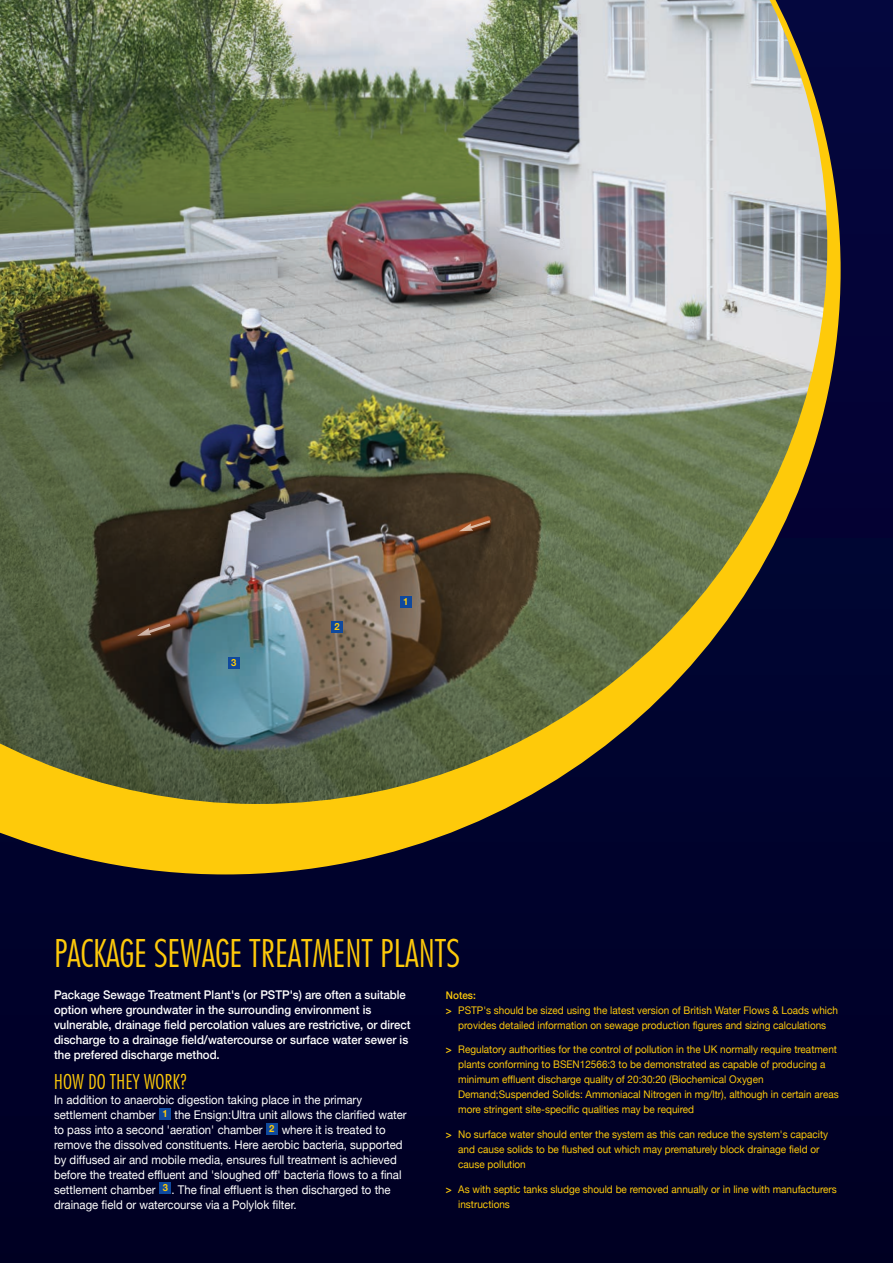
<style>
.page{position:relative;width:893px;height:1263px;background:#000029}
.page>*{position:absolute;margin:0;border:0;box-sizing:border-box;transform-origin:0 0}
.t1{font:300 condensed 39.3px "Futura BT";letter-spacing:-.01em;color:#feca0a}
.t2{font:300 condensed 21px "Futura BT";color:#feca0a}
.t3{font:12px/15px "Helvetica Neue";color:#fff;scale:.95 1}
.t4{font:500 12px/15px "Helvetica Neue";color:#fff;scale:.95 1}
.t5{font:10.5px/15px "Helvetica Neue";color:#feca0a;scale:.95 1}
.t6{font:500 10.5px "Helvetica Neue";color:#feca0a;scale:.95 1}
.t7{font:700 9.9px "Helvetica Neue";color:#feca0a;scale:.95 1}
.s1{font-weight:500}
</style>
<div class="page">
<div style="left:159px;top:1108px;width:12px;height:11px;background:#0f499d"></div>
<div style="left:266px;top:1123px;width:12px;height:11px;background:#0f499d"></div>
<div style="left:160px;top:1182px;width:11px;height:12px;background:#0f499d"></div>
<img style="left:0;top:0;width:841px;height:874px">
<p class="t7" style="left:231px;top:657px;width:7px">3</p>
<p class="t7" style="left:334px;top:621px;width:7px">2</p>
<p class="t7" style="left:403px;top:596px;width:7px">1</p>
<h1 class="t1" style="left:54px;top:930px;width:408px">PACKAGE SEWAGE TREATMENT PLANTS</h1>
<p class="t4" style="left:54px;top:986px;width:377px">Package Sewage Treatment Plant's (or PSTP's) are often a suitable option where groundwater in the surrounding environment is vulnerable, drainage field percolation values are restrictive, or direct discharge to a drainage field/watercourse or surface water sewer is the prefered discharge method.</p>
<h2 class="t2" style="left:54px;top:1069px;width:134px">HOW DO THEY WORK?</h2>
<p class="t3" style="left:54px;top:1092px;width:326px">In addition to anaerobic digestion taking place in the primary settlement chamber</p>
<p class="t3" style="left:54px;top:1107px;width:373px;text-indent:121px">the Ensign:Ultra unit allows the clarified water to pass into a second 'aeration' chamber</p>
<p class="t7" style="left:162px;top:1107px;width:7px">1</p>
<p class="t7" style="left:269px;top:1122px;width:7px">2</p>
<p class="t3" style="left:54px;top:1122px;width:368px;text-indent:228px">where it is treated to remove the dissolved constituents. Here aerobic bacteria, supported by diffused air and mobile media, ensures full treatment is achieved before the treated effluent and 'sloughed off' bacteria flows to a final settlement chamber</p>
<p class="t7" style="left:163px;top:1182px;width:7px">3</p>
<p class="t3" style="left:54px;top:1182px;width:356px;text-indent:117px">. The final effluent is then discharged to the drainage field or watercourse via a Polylok filter.</p>
<p class="t6" style="left:446px;top:988px;width:33px">Notes:</p>
<p class="t5" style="left:446px;top:1002px;width:414px"><span class="s1">&gt;</span> PSTP's should be sized using the latest version of British Water Flows &amp; Loads which</p>
<p class="t5" style="left:458px;top:1017px;width:389px">provides detailed information on sewage production figures and sizing calculations</p>
<p class="t5" style="left:458px;top:1042px;width:402px;text-indent:-12px"><span class="s1">&gt;</span> Regulatory authorities for the control of pollution in the UK normally require treatment plants conforming to BSEN12566:3 to be demonstrated as capable of producing a minimum effluent discharge quality of 20:30:20 (Biochemical Oxygen Demand;Suspended Solids: Ammoniacal Nitrogen in mg/ltr), although in certain areas more stringent site-specific qualities may be required</p>
<p class="t5" style="left:458px;top:1127px;width:391px;text-indent:-12px"><span class="s1">&gt;</span> No surface water should enter the system as this can reduce the system's capacity and cause solids to be flushed out which may prematurely block drainage field or cause pollution</p>
<p class="t5" style="left:458px;top:1181px;width:400px;text-indent:-12px"><span class="s1">&gt;</span> As with septic tanks sludge should be removed annually or in line with manufacturers instructions</p>
</div>
